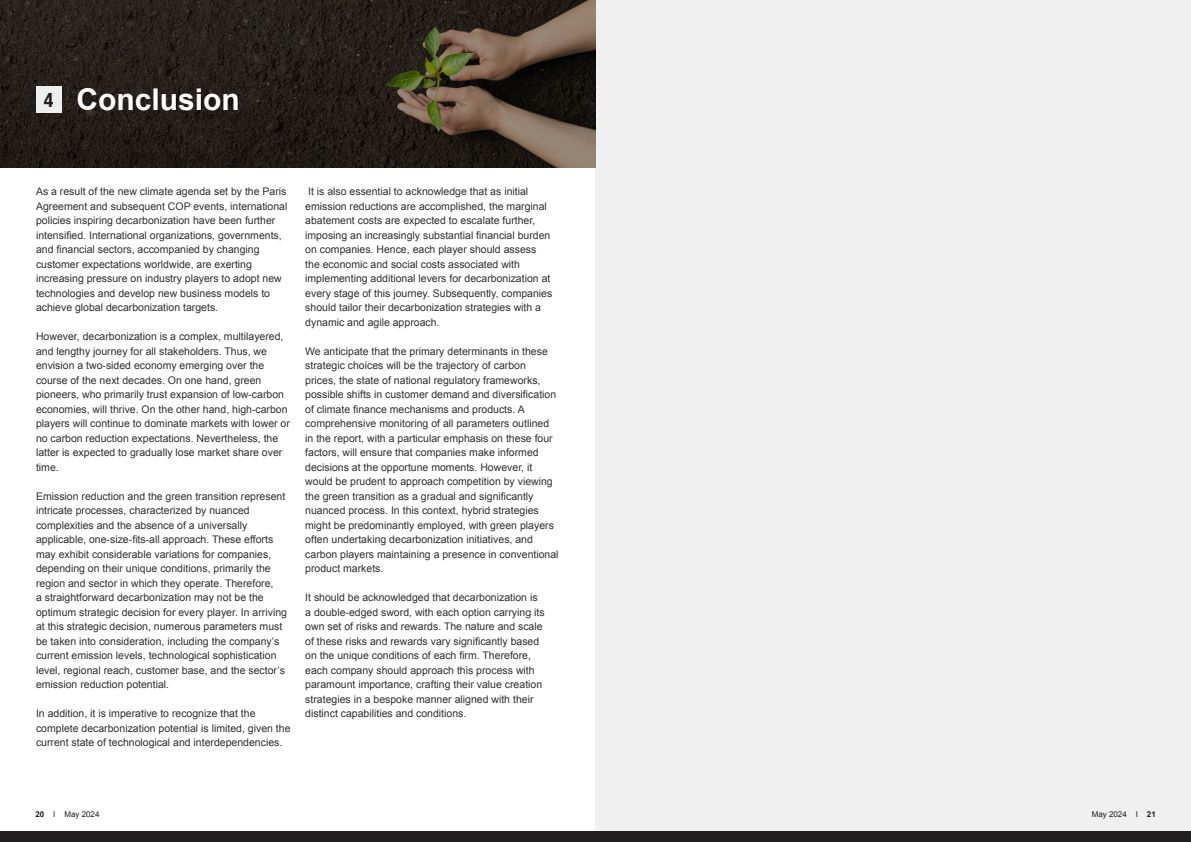
<style>
.page{position:relative;width:1191px;height:842px;background:#fff}
.page>*{position:absolute;margin:0;border:0;box-sizing:border-box;transform-origin:0 0}
.t1{font:700 30px "Arial";color:#fff}
.t2{font:700 condensed 20px "Helvetica Neue";color:#231f20}
.t3{font:10.5px/14.5px "Arial";color:#312f30}
.t4{font:8px "Arial";color:#231f20}
.s1{font-weight:700}
</style>
<div class="page">
<div style="left:0;top:831px;width:1191px;height:11px;background:#231f20"></div>
<div style="left:595px;top:0;width:596px;height:842px;background:#f0f0f0"></div>
<svg style="left:0;top:0;width:595px;height:167px;background:#302921"></svg>
<div style="left:36px;top:86px;width:25px;height:27px;background:#edeeee"></div>
<p class="t2" style="left:44px;top:84px;width:11px">4</p>
<p class="t1" style="left:77px;top:80px;width:165px">Conclusion</p>
<p class="t3" style="left:36px;top:184px;width:253px">As a result of the new climate agenda set by the Paris Agreement and subsequent COP events, international policies inspiring decarbonization have been further intensified. International organizations, governments, and financial sectors, accompanied by changing customer expectations worldwide, are exerting increasing pressure on industry players to adopt new technologies and develop new business models to achieve global decarbonization targets.</p>
<p class="t3" style="left:36px;top:329px;width:255px">However, decarbonization is a complex, multilayered, and lengthy journey for all stakeholders. Thus, we envision a two-sided economy emerging over the course of the next decades. On one hand, green pioneers, who primarily trust expansion of low-carbon economies, will thrive. On the other hand, high-carbon players will continue to dominate markets with lower or no carbon reduction expectations. Nevertheless, the latter is expected to gradually lose market share over time.</p>
<p class="t3" style="left:36px;top:489px;width:252px">Emission reduction and the green transition represent intricate processes, characterized by nuanced complexities and the absence of a universally applicable, one-size-fits-all approach. These efforts may exhibit considerable variations for companies, depending on their unique conditions, primarily the region and sector in which they operate. Therefore,<br>a straightforward decarbonization may not be the optimum strategic decision for every player. In arriving at this strategic decision, numerous parameters must be taken into consideration, including the company’s current emission levels, technological sophistication level, regional reach, customer base, and the sector’s emission reduction potential.</p>
<p class="t3" style="left:36px;top:706px;width:256px">In addition, it is imperative to recognize that the complete decarbonization potential is limited, given the current state of technological and interdependencies.</p>
<p class="t3" style="left:305px;top:184px;width:249px">It is also essential to acknowledge that as initial emission reductions are accomplished, the marginal abatement costs are expected to escalate further, imposing an increasingly substantial financial burden on companies. Hence, each player should assess the economic and social costs associated with implementing additional levers for decarbonization at every stage of this journey. Subsequently, companies should tailor their decarbonization strategies with a dynamic and agile approach.</p>
<p class="t3" style="left:305px;top:344px;width:255px">We anticipate that the primary determinants in these strategic choices will be the trajectory of carbon prices, the state of national regulatory frameworks, possible shifts in customer demand and diversification of climate finance mechanisms and products. A comprehensive monitoring of all parameters outlined in the report, with a particular emphasis on these four factors, will ensure that companies make informed decisions at the opportune moments. However, it would be prudent to approach competition by viewing the green transition as a gradual and significantly nuanced process. In this context, hybrid strategies might be predominantly employed, with green players often undertaking decarbonization initiatives, and carbon players maintaining a presence in conventional product markets.</p>
<p class="t3" style="left:305px;top:590px;width:241px">It should be acknowledged that decarbonization is a double-edged sword, with each option carrying its own set of risks and rewards. The nature and scale of these risks and rewards vary significantly based on the unique conditions of each firm. Therefore, each company should approach this process with paramount importance, crafting their value creation strategies in a bespoke manner aligned with their distinct capabilities and conditions.</p>
<p class="t4" style="left:35px;top:809px;width:66px"><span class="s1">20</span> I May 2024</p>
<p class="t4" style="left:1091px;top:809px;width:66px">May 2024 I <span class="s1">21</span></p>
</div>
